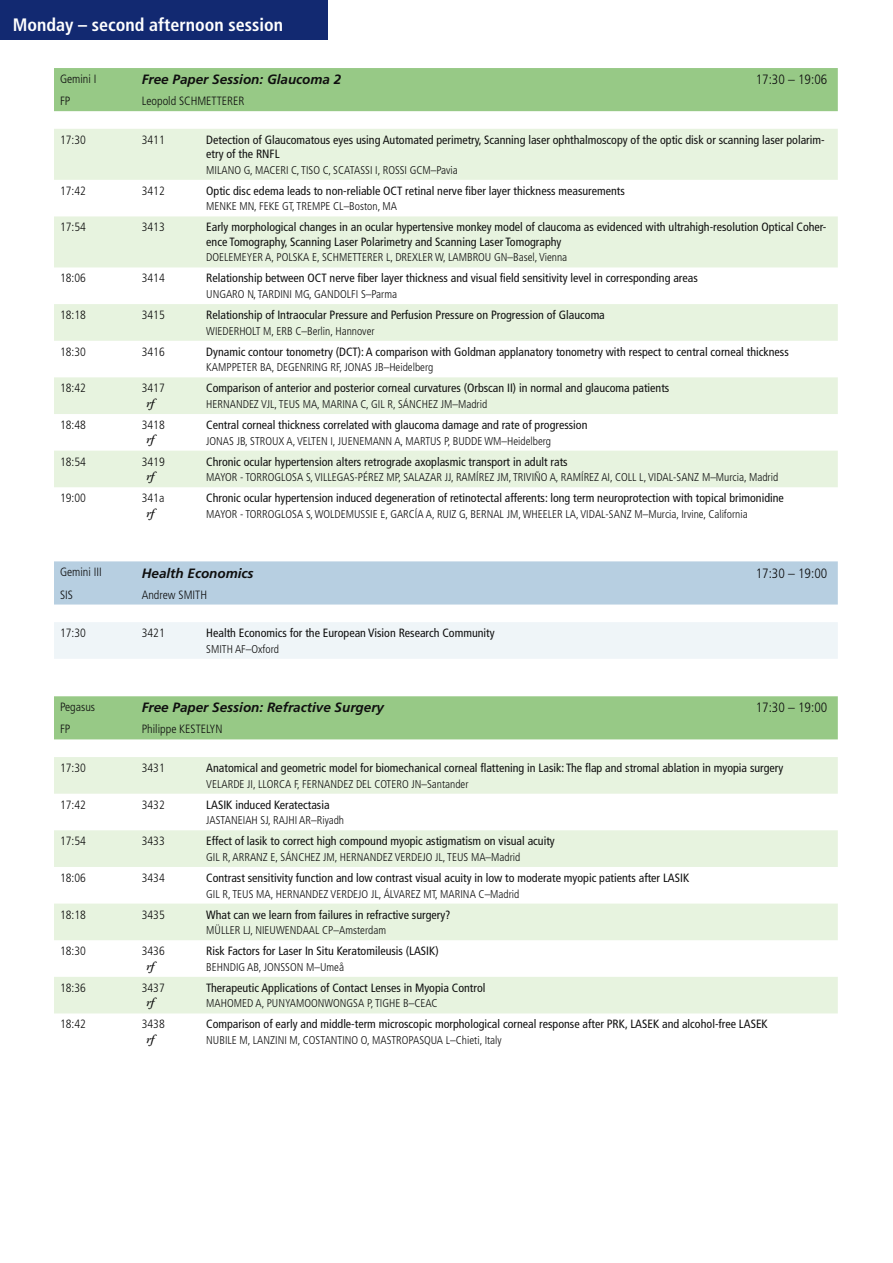
<style>
.page{position:relative;width:893px;height:1263px;background:#fff}
.page>*{position:absolute;margin:0;border:0;box-sizing:border-box;transform-origin:0 0}
.t1{font:700 condensed 18px "Frutiger";color:#fff}
.t2{font:italic 700 13.5px "Frutiger";color:#0f0f0f}
.t3{font:300 condensed 13.5px "Frutiger";color:#0f0f0f}
.t4{font:condensed 12px/14.4px "Frutiger";color:#0f0f0f}
.t5{font:300 condensed 12px "Frutiger";color:#0f0f0f}
.t6{font:italic 600 12px "Adobe Garamond Pro";letter-spacing:.01em;color:#0f0f0f}
.t7{font:300 condensed 11.25px "Frutiger";color:#0f0f0f}
</style>
<div class="page">
<div style="left:0;top:0;width:327px;height:40px;background:#122971"></div>
<div style="left:54px;top:68px;width:784px;height:43px;background:#97c986"></div>
<svg style="left:54px;top:129px;width:784px;height:358px;fill:#e7f3df"></svg>
<div style="left:54px;top:561px;width:784px;height:43px;background:#b7cfe1"></div>
<div style="left:54px;top:622px;width:784px;height:37px;background:#eff5f8"></div>
<div style="left:54px;top:696px;width:784px;height:43px;background:#97c986"></div>
<svg style="left:54px;top:757px;width:784px;height:256px;fill:#e7f3df"></svg>
<h1 class="t1" style="left:13px;top:14px;width:272px">Monday – second afternoon session</h1>
<p class="t5" style="left:60px;top:72px;width:38px">Gemini I</p>
<p class="t2" style="left:142px;top:72px;width:201px">Free Paper Session: Glaucoma 2</p>
<p class="t3" style="left:756px;top:72px;width:73px">17:30 – 19:06</p>
<p class="t5" style="left:60px;top:94px;width:12px">FP</p>
<p class="t5" style="left:142px;top:94px;width:104px">Leopold SCHMETTERER</p>
<p class="t5" style="left:60px;top:133px;width:27px">17:30</p>
<p class="t5" style="left:142px;top:133px;width:25px">3411</p>
<p class="t4" style="left:206px;top:133px;width:620px">Detection of Glaucomatous eyes using Automated perimetry, Scanning laser ophthalmoscopy of the optic disk or scanning laser polarim&shy;etry of the RNFL</p>
<p class="t7" style="left:206px;top:164px;width:253px">MILANO G, MACERI C, TISO C, SCATASSI I, ROSSI GCM–Pavia</p>
<p class="t5" style="left:60px;top:184px;width:27px">17:42</p>
<p class="t5" style="left:142px;top:184px;width:25px">3412</p>
<p class="t4" style="left:206px;top:184px;width:420px">Optic disc edema leads to non-reliable OCT retinal nerve fiber layer thickness measurements</p>
<p class="t7" style="left:206px;top:200px;width:192px">MENKE MN, FEKE GT, TREMPE CL–Boston, MA</p>
<p class="t5" style="left:60px;top:220px;width:27px">17:54</p>
<p class="t5" style="left:142px;top:220px;width:25px">3413</p>
<p class="t4" style="left:206px;top:220px;width:622px">Early morphological changes in an ocular hypertensive monkey model of claucoma as evidenced with ultrahigh-resolution Optical Coher&shy;ence Tomography, Scanning Laser Polarimetry and Scanning Laser Tomography</p>
<p class="t7" style="left:206px;top:251px;width:362px">DOELEMEYER A, POLSKA E, SCHMETTERER L, DREXLER W, LAMBROU GN–Basel, Vienna</p>
<p class="t5" style="left:60px;top:272px;width:27px">18:06</p>
<p class="t5" style="left:142px;top:272px;width:25px">3414</p>
<p class="t4" style="left:206px;top:271px;width:493px">Relationship between OCT nerve fiber layer thickness and visual field sensitivity level in corresponding areas</p>
<p class="t7" style="left:206px;top:288px;width:192px">UNGARO N, TARDINI MG, GANDOLFI S–Parma</p>
<p class="t5" style="left:60px;top:308px;width:27px">18:18</p>
<p class="t5" style="left:142px;top:308px;width:25px">3415</p>
<p class="t4" style="left:206px;top:308px;width:400px">Relationship of Intraocular Pressure and Perfusion Pressure on Progression of Glaucoma</p>
<p class="t7" style="left:206px;top:324px;width:170px">WIEDERHOLT M, ERB C–Berlin, Hannover</p>
<p class="t5" style="left:60px;top:345px;width:27px">18:30</p>
<p class="t5" style="left:142px;top:345px;width:25px">3416</p>
<p class="t4" style="left:206px;top:344px;width:584px">Dynamic contour tonometry (DCT): A comparison with Goldman applanatory tonometry with respect to central corneal thickness</p>
<p class="t7" style="left:206px;top:361px;width:229px">KAMPPETER BA, DEGENRING RF, JONAS JB–Heidelberg</p>
<p class="t5" style="left:60px;top:381px;width:27px">18:42</p>
<p class="t5" style="left:142px;top:381px;width:25px">3417</p>
<p class="t6" style="left:146px;top:396px;width:9px">rf</p>
<p class="t4" style="left:206px;top:381px;width:465px">Comparison of anterior and posterior corneal curvatures (Orbscan II) in normal and glaucoma patients</p>
<p class="t7" style="left:206px;top:398px;width:282px">HERNANDEZ VJL, TEUS MA, MARINA C, GIL R, SÁNCHEZ JM–Madrid</p>
<p class="t5" style="left:60px;top:418px;width:27px">18:48</p>
<p class="t5" style="left:142px;top:418px;width:25px">3418</p>
<p class="t6" style="left:146px;top:433px;width:9px">rf</p>
<p class="t4" style="left:206px;top:418px;width:383px">Central corneal thickness correlated with glaucoma damage and rate of progression</p>
<p class="t7" style="left:206px;top:434px;width:346px">JONAS JB, STROUX A, VELTEN I, JUENEMANN A, MARTUS P, BUDDE WM–Heidelberg</p>
<p class="t5" style="left:60px;top:455px;width:27px">18:54</p>
<p class="t5" style="left:142px;top:455px;width:25px">3419</p>
<p class="t6" style="left:146px;top:469px;width:9px">rf</p>
<p class="t4" style="left:206px;top:454px;width:363px">Chronic ocular hypertension alters retrograde axoplasmic transport in adult rats</p>
<p class="t7" style="left:206px;top:471px;width:573px">MAYOR - TORROGLOSA S, VILLEGAS-PÉREZ MP, SALAZAR JJ, RAMÍREZ JM, TRIVIÑO A, RAMÍREZ AI, COLL L, VIDAL-SANZ M–Murcia, Madrid</p>
<p class="t5" style="left:60px;top:491px;width:27px">19:00</p>
<p class="t5" style="left:142px;top:491px;width:24px">341a</p>
<p class="t6" style="left:146px;top:506px;width:9px">rf</p>
<p class="t4" style="left:206px;top:491px;width:579px">Chronic ocular hypertension induced degeneration of retinotectal afferents: long term neuroprotection with topical brimonidine</p>
<p class="t7" style="left:206px;top:508px;width:543px">MAYOR - TORROGLOSA S, WOLDEMUSSIE E, GARCÍA A, RUIZ G, BERNAL JM, WHEELER LA, VIDAL-SANZ M–Murcia, Irvine, California</p>
<p class="t5" style="left:60px;top:565px;width:43px">Gemini III</p>
<p class="t2" style="left:142px;top:565px;width:113px">Health Economics</p>
<p class="t3" style="left:756px;top:565px;width:73px">17:30 – 19:00</p>
<p class="t5" style="left:60px;top:588px;width:14px">SIS</p>
<p class="t5" style="left:142px;top:588px;width:67px">Andrew SMITH</p>
<p class="t5" style="left:60px;top:626px;width:27px">17:30</p>
<p class="t5" style="left:142px;top:626px;width:25px">3421</p>
<p class="t4" style="left:206px;top:626px;width:290px">Health Economics for the European Vision Research Community</p>
<p class="t7" style="left:206px;top:642px;width:74px">SMITH AF–Oxford</p>
<p class="t5" style="left:60px;top:700px;width:37px">Pegasus</p>
<p class="t2" style="left:142px;top:700px;width:244px">Free Paper Session: Refractive Surgery</p>
<p class="t3" style="left:756px;top:700px;width:73px">17:30 – 19:00</p>
<p class="t5" style="left:60px;top:722px;width:12px">FP</p>
<p class="t5" style="left:142px;top:722px;width:82px">Philippe KESTELYN</p>
<p class="t5" style="left:60px;top:761px;width:27px">17:30</p>
<p class="t5" style="left:142px;top:761px;width:25px">3431</p>
<p class="t4" style="left:206px;top:761px;width:579px">Anatomical and geometric model for biomechanical corneal flattening in Lasik: The flap and stromal ablation in myopia surgery</p>
<p class="t7" style="left:206px;top:777px;width:264px">VELARDE JI, LLORCA F, FERNANDEZ DEL COTERO JN–Santander</p>
<p class="t5" style="left:60px;top:798px;width:27px">17:42</p>
<p class="t5" style="left:142px;top:798px;width:25px">3432</p>
<p class="t4" style="left:206px;top:797px;width:125px">LASIK induced Keratectasia</p>
<p class="t7" style="left:206px;top:814px;width:139px">JASTANEIAH SJ, RAJHI AR–Riyadh</p>
<p class="t5" style="left:60px;top:834px;width:27px">17:54</p>
<p class="t5" style="left:142px;top:834px;width:25px">3433</p>
<p class="t4" style="left:206px;top:834px;width:350px">Effect of lasik to correct high compound myopic astigmatism on visual acuity</p>
<p class="t7" style="left:206px;top:851px;width:316px">GIL R, ARRANZ E, SÁNCHEZ JM, HERNANDEZ VERDEJO JL, TEUS MA–Madrid</p>
<p class="t5" style="left:60px;top:871px;width:27px">18:06</p>
<p class="t5" style="left:142px;top:871px;width:25px">3434</p>
<p class="t4" style="left:206px;top:871px;width:484px">Contrast sensitivity function and low contrast visual acuity in low to moderate myopic patients after LASIK</p>
<p class="t7" style="left:206px;top:887px;width:315px">GIL R, TEUS MA, HERNANDEZ VERDEJO JL, ÁLVAREZ MT, MARINA C–Madrid</p>
<p class="t5" style="left:60px;top:908px;width:27px">18:18</p>
<p class="t5" style="left:142px;top:908px;width:25px">3435</p>
<p class="t4" style="left:206px;top:907px;width:246px">What can we learn from failures in refractive surgery?</p>
<p class="t7" style="left:206px;top:924px;width:181px">MÜLLER LJ, NIEUWENDAAL CP–Amsterdam</p>
<p class="t5" style="left:60px;top:944px;width:27px">18:30</p>
<p class="t5" style="left:142px;top:944px;width:25px">3436</p>
<p class="t6" style="left:146px;top:959px;width:9px">rf</p>
<p class="t4" style="left:206px;top:944px;width:234px">Risk Factors for Laser In Situ Keratomileusis (LASIK)</p>
<p class="t7" style="left:206px;top:960px;width:139px">BEHNDIG AB, JONSSON M–Umeå</p>
<p class="t5" style="left:60px;top:981px;width:27px">18:36</p>
<p class="t5" style="left:142px;top:981px;width:25px">3437</p>
<p class="t6" style="left:146px;top:995px;width:9px">rf</p>
<p class="t5" style="left:60px;top:1017px;width:27px">18:42</p>
<p class="t5" style="left:142px;top:1017px;width:25px">3438</p>
<p class="t6" style="left:146px;top:1032px;width:9px">rf</p>
<p class="t4" style="left:206px;top:980px;width:281px">Therapeutic Applications of Contact Lenses in Myopia Control</p>
<p class="t7" style="left:206px;top:997px;width:233px">MAHOMED A, PUNYAMOONWONGSA P, TIGHE B–CEAC</p>
<p class="t4" style="left:206px;top:1017px;width:563px">Comparison of early and middle-term microscopic morphological corneal response after PRK, LASEK and alcohol-free LASEK</p>
<p class="t7" style="left:206px;top:1034px;width:297px">NUBILE M, LANZINI M, COSTANTINO O, MASTROPASQUA L–Chieti, Italy</p>
</div>
